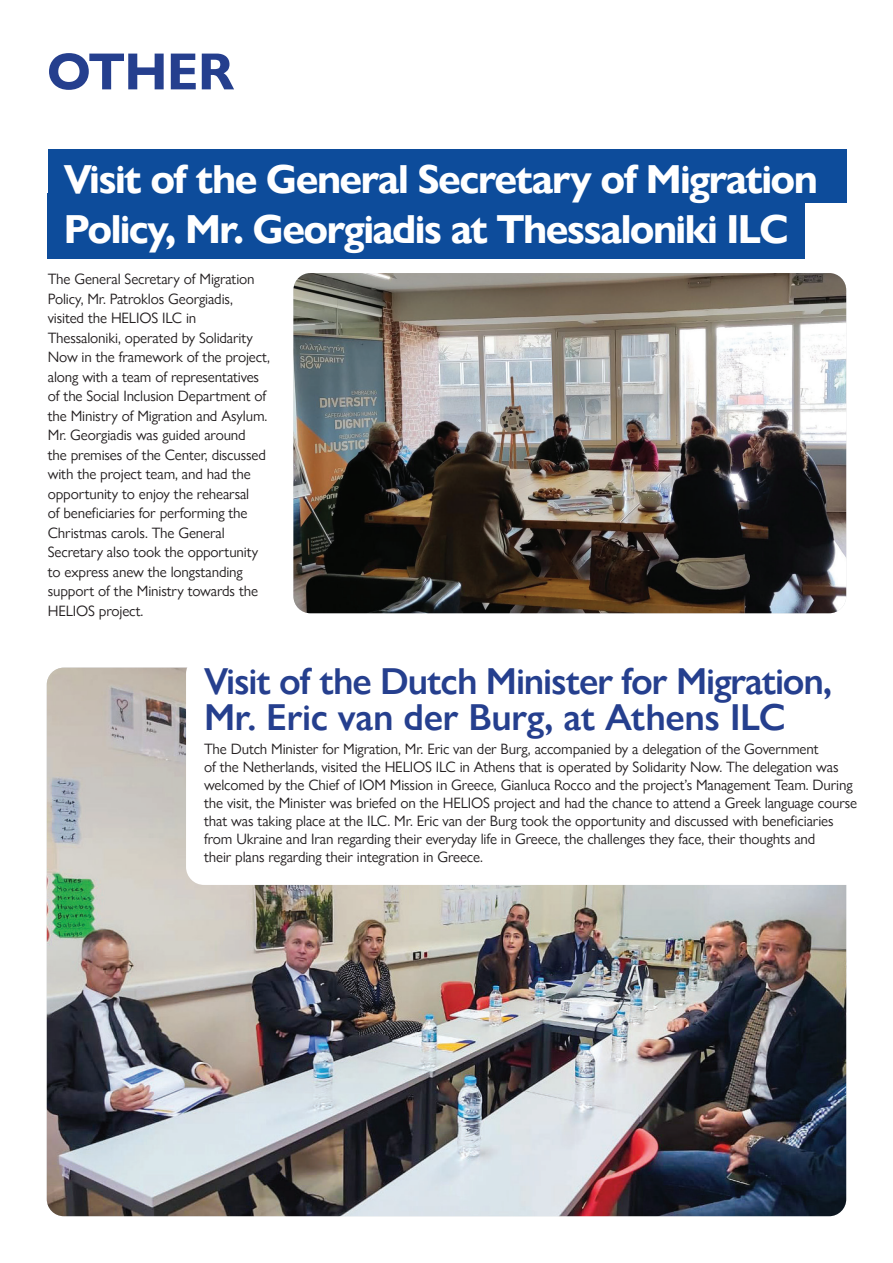
<style>
.page{position:relative;width:893px;height:1263px;background:#fff}
.page>*{position:absolute;margin:0;border:0;box-sizing:border-box;transform-origin:0 0}
.t1{font:700 52.5px "Gill Sans Nova";letter-spacing:-.01em;color:#253f8e}
.t2{font:700 40.5px/49.5px "Gill Sans Nova";letter-spacing:-.04em;color:#fff}
.t3{font:600 37.5px/36px "Gill Sans Nova";letter-spacing:-.03em;color:#253f8e}
.t4{font:15px/19.5px "Gill Sans Nova";letter-spacing:-.01em;color:#231f20}
</style>
<div class="page">
<img style="left:293px;top:273px;width:553px;height:340px">
<img style="left:47px;top:668px;width:799px;height:548px">
<svg style="left:186px;top:667px;width:660px;height:218px"></svg>
<div style="left:48px;top:149px;width:798px;height:54px;background:#0d4c9b"></div>
<div style="left:48px;top:193px;width:757px;height:65px;background:#0d4c9b"></div>
<h1 class="t1" style="left:47px;top:39px;width:189px">OTHER</h1>
<h2 class="t2" style="left:64px;top:154px;width:756px">Visit of the General Secretary of Migration<br>Policy, Mr. Georgiadis at Thessaloniki ILC</h2>
<p class="t4" style="left:48px;top:269px;width:224px">The General Secretary of Migration Policy, Mr. Patroklos Georgiadis, visited the HELIOS ILC in Thessaloniki, operated by Solidarity Now in the framework of the project, along with a team of representatives of the Social Inclusion Department of the Ministry of Migration and Asylum.<br>Mr. Georgiadis was guided around<br>the premises of the Center, discussed with the project team, and had the opportunity to enjoy the rehearsal<br>of beneficiaries for performing the Christmas carols. The General Secretary also took the opportunity to express anew the longstanding support of the Ministry towards the HELIOS project.</p>
<h3 class="t3" style="left:204px;top:663px;width:630px">Visit of the Dutch Minister for Migration,<br>Mr. Eric van der Burg, at Athens ILC</h3>
<p class="t4" style="left:204px;top:740px;width:654px;line-height:18px">The Dutch Minister for Migration, Mr. Eric van der Burg, accompanied by a delegation of the Government<br>of the Netherlands, visited the HELIOS ILC in Athens that is operated by Solidarity Now. The delegation was welcomed by the Chief of IOM Mission in Greece, Gianluca Rocco and the project’s Management Team. During the visit, the Minister was briefed on the HELIOS project and had the chance to attend a Greek language course that was taking place at the ILC. Mr. Eric van der Burg took the opportunity and discussed with beneficiaries from Ukraine and Iran regarding their everyday life in Greece, the challenges they face, their thoughts and<br>their plans regarding their integration in Greece.</p>
</div>
